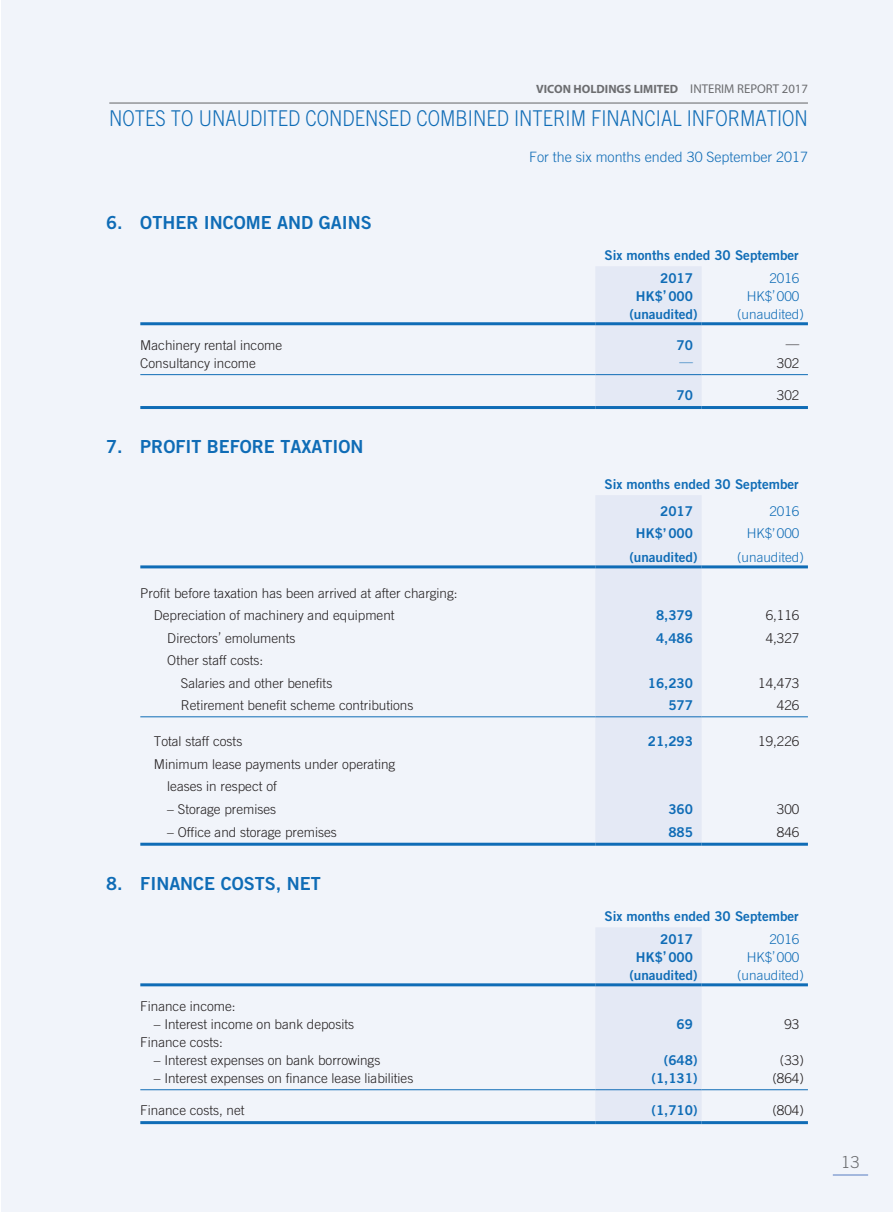
<style>
.page{position:relative;width:893px;height:1212px;background:#fff}
.page>*{position:absolute;margin:0;border:0;box-sizing:border-box;transform-origin:0 0}
.t1{font:300 21.75px "Trade Gothic LT Std";color:#0f6cb6;scale:.85 1}
._3__標題{font:18px "Trade Gothic LT Std Bd 2";color:#0f6cb6}
.t2{font:300 16.5px "Trade Gothic LT Std";color:#6c6d70}
.t3{font:300 14.25px "Trade Gothic LT Std";color:#0f6cb6}
._1__內文{font:300 13.5px "Trade Gothic LT Std";color:#231f20}
._1__內文-2{font:13.5px "Trade Gothic LT Std Bd 2";color:#0f6cb6}
._1__內文-3{font:300 13.5px "Trade Gothic LT Std";color:#0f6cb6}
._1__內文-4{font:300 13.5px "M Hei HK";color:#231f20}
._1__內文-5{font:700 13.5px "M Hei HK";color:#0f6cb6}
.t4{font:700 12px "Myriad Pro";color:#6c6d70}
.s1{font-weight:400;font-size:12.75px}
</style>
<div class="page">
<div style="left:1px;top:0;width:892px;height:1212px;background:#f1f4fa"></div>
<hr style="left:109px;top:103px;width:699px;height:1px;background:#636366">
<hr style="left:833px;top:1174px;width:35px;height:2px;background:#8ba4d4">
<div style="left:595px;top:267px;width:107px;height:139px;background:#e4e9f5"></div>
<hr style="left:140px;top:322px;width:455px;height:3px;background:#0f6cb6">
<hr style="left:595px;top:322px;width:107px;height:3px;background:#0f6cb6">
<hr style="left:702px;top:322px;width:106px;height:3px;background:#0f6cb6">
<hr style="left:140px;top:374px;width:455px;height:1px;background:#0f6cb6">
<hr style="left:595px;top:374px;width:107px;height:1px;background:#0f6cb6">
<hr style="left:702px;top:374px;width:106px;height:1px;background:#0f6cb6">
<hr style="left:140px;top:406px;width:455px;height:3px;background:#0f6cb6">
<hr style="left:595px;top:406px;width:107px;height:3px;background:#0f6cb6">
<hr style="left:702px;top:406px;width:106px;height:3px;background:#0f6cb6">
<div style="left:595px;top:495px;width:107px;height:348px;background:#e4e9f5"></div>
<hr style="left:140px;top:565px;width:455px;height:3px;background:#0f6cb6">
<hr style="left:595px;top:565px;width:107px;height:3px;background:#0f6cb6">
<hr style="left:702px;top:565px;width:106px;height:3px;background:#0f6cb6">
<hr style="left:140px;top:716px;width:455px;height:1px;background:#0f6cb6">
<hr style="left:595px;top:716px;width:107px;height:1px;background:#0f6cb6">
<hr style="left:702px;top:716px;width:106px;height:1px;background:#0f6cb6">
<hr style="left:140px;top:843px;width:455px;height:3px;background:#0f6cb6">
<hr style="left:595px;top:843px;width:107px;height:3px;background:#0f6cb6">
<hr style="left:702px;top:843px;width:106px;height:3px;background:#0f6cb6">
<div style="left:595px;top:928px;width:107px;height:193px;background:#e4e9f5"></div>
<hr style="left:140px;top:983px;width:455px;height:3px;background:#0f6cb6">
<hr style="left:595px;top:983px;width:107px;height:3px;background:#0f6cb6">
<hr style="left:702px;top:983px;width:106px;height:3px;background:#0f6cb6">
<hr style="left:140px;top:1089px;width:455px;height:1px;background:#0f6cb6">
<hr style="left:595px;top:1089px;width:107px;height:1px;background:#0f6cb6">
<hr style="left:702px;top:1089px;width:106px;height:1px;background:#0f6cb6">
<hr style="left:140px;top:1121px;width:455px;height:3px;background:#0f6cb6">
<hr style="left:595px;top:1121px;width:107px;height:3px;background:#0f6cb6">
<hr style="left:702px;top:1121px;width:106px;height:3px;background:#0f6cb6">
<p class="t4" style="left:536px;top:81px;width:273px">VICON HOLDINGS LIMITED <span class="s1">INTERIM REPORT 2017</span></p>
<h1 class="t1" style="left:109px;top:106px;width:823px">NOTES TO UNAUDITED CONDENSED COMBINED INTERIM FINANCIAL INFORMATION</h1>
<p class="t3" style="left:529px;top:148px;width:280px">For the six months ended 30 September 2017</p>
<p class="_3__標題" style="left:106px;top:211px;width:267px">6. OTHER INCOME AND GAINS</p>
<p class="_1__內文-2" style="left:604px;top:247px;width:196px">Six months ended 30 September</p>
<p class="_1__內文-2" style="left:660px;top:269px;width:34px">2017</p>
<p class="_1__內文-3" style="left:769px;top:270px;width:32px">2016</p>
<p class="_1__內文-2" style="left:636px;top:287px;width:59px">HK$’000</p>
<p class="_1__內文-3" style="left:747px;top:288px;width:54px">HK$’000</p>
<p class="_1__內文-2" style="left:629px;top:305px;width:70px">(unaudited)</p>
<p class="_1__內文-3" style="left:737px;top:306px;width:68px">(unaudited)</p>
<p class="_1__內文" style="left:140px;top:337px;width:143px">Machinery rental income</p>
<p class="_1__內文-2" style="left:677px;top:337px;width:18px">70</p>
<p class="_1__內文-4" style="left:786px;top:338px;width:15px">—</p>
<p class="_1__內文" style="left:140px;top:355px;width:117px">Consultancy income</p>
<p class="_1__內文-5" style="left:680px;top:353px;width:15px">—</p>
<p class="_1__內文" style="left:777px;top:355px;width:24px">302</p>
<p class="_1__內文-2" style="left:677px;top:387px;width:18px">70</p>
<p class="_1__內文" style="left:777px;top:387px;width:24px">302</p>
<p class="_3__標題" style="left:106px;top:435px;width:259px">7. PROFIT BEFORE TAXATION</p>
<p class="_1__內文-2" style="left:604px;top:476px;width:196px">Six months ended 30 September</p>
<p class="_1__內文-2" style="left:660px;top:503px;width:34px">2017</p>
<p class="_1__內文-3" style="left:769px;top:503px;width:32px">2016</p>
<p class="_1__內文-2" style="left:636px;top:525px;width:59px">HK$’000</p>
<p class="_1__內文-3" style="left:747px;top:526px;width:54px">HK$’000</p>
<p class="_1__內文-2" style="left:629px;top:548px;width:70px">(unaudited)</p>
<p class="_1__內文-3" style="left:737px;top:549px;width:68px">(unaudited)</p>
<p class="_1__內文" style="left:140px;top:585px;width:319px">Profit before taxation has been arrived at after charging:</p>
<p class="_1__內文" style="left:154px;top:607px;width:242px">Depreciation of machinery and equipment</p>
<p class="_1__內文-2" style="left:656px;top:607px;width:39px">8,379</p>
<p class="_1__內文" style="left:766px;top:607px;width:35px">6,116</p>
<p class="_1__內文" style="left:167px;top:630px;width:130px">Directors’ emoluments</p>
<p class="_1__內文-2" style="left:656px;top:629px;width:39px">4,486</p>
<p class="_1__內文" style="left:766px;top:630px;width:35px">4,327</p>
<p class="_1__內文" style="left:167px;top:652px;width:98px">Other staff costs:</p>
<p class="_1__內文" style="left:181px;top:675px;width:153px">Salaries and other benefits</p>
<p class="_1__內文-2" style="left:648px;top:674px;width:47px">16,230</p>
<p class="_1__內文" style="left:758px;top:675px;width:43px">14,473</p>
<p class="_1__內文" style="left:181px;top:697px;width:234px">Retirement benefit scheme contributions</p>
<p class="_1__內文-2" style="left:668px;top:697px;width:26px">577</p>
<p class="_1__內文" style="left:777px;top:697px;width:24px">426</p>
<p class="_1__內文" style="left:154px;top:734px;width:90px">Total staff costs</p>
<p class="_1__內文-2" style="left:648px;top:733px;width:47px">21,293</p>
<p class="_1__內文" style="left:758px;top:734px;width:43px">19,226</p>
<p class="_1__內文" style="left:154px;top:756px;width:243px">Minimum lease payments under operating</p>
<p class="_1__內文" style="left:167px;top:779px;width:111px">leases in respect of</p>
<p class="_1__內文" style="left:167px;top:801px;width:110px">– Storage premises</p>
<p class="_1__內文-2" style="left:668px;top:801px;width:26px">360</p>
<p class="_1__內文" style="left:777px;top:801px;width:24px">300</p>
<p class="_1__內文" style="left:167px;top:824px;width:171px">– Office and storage premises</p>
<p class="_1__內文-2" style="left:668px;top:823px;width:26px">885</p>
<p class="_1__內文" style="left:777px;top:824px;width:24px">846</p>
<p class="_3__標題" style="left:106px;top:872px;width:216px">8. FINANCE COSTS, NET</p>
<p class="_1__內文-2" style="left:604px;top:908px;width:196px">Six months ended 30 September</p>
<p class="_1__內文-2" style="left:660px;top:930px;width:34px">2017</p>
<p class="_1__內文-3" style="left:769px;top:931px;width:32px">2016</p>
<p class="_1__內文-2" style="left:636px;top:948px;width:59px">HK$’000</p>
<p class="_1__內文-3" style="left:747px;top:949px;width:54px">HK$’000</p>
<p class="_1__內文-2" style="left:629px;top:966px;width:70px">(unaudited)</p>
<p class="_1__內文-3" style="left:737px;top:967px;width:68px">(unaudited)</p>
<p class="_1__內文" style="left:140px;top:998px;width:97px">Finance income:</p>
<p class="_1__內文" style="left:154px;top:1016px;width:202px">– Interest income on bank deposits</p>
<p class="_1__內文-2" style="left:677px;top:1016px;width:18px">69</p>
<p class="_1__內文" style="left:784px;top:1016px;width:17px">93</p>
<p class="_1__內文" style="left:140px;top:1034px;width:84px">Finance costs:</p>
<p class="_1__內文" style="left:154px;top:1052px;width:228px">– Interest expenses on bank borrowings</p>
<p class="_1__內文-2" style="left:664px;top:1052px;width:35px">(648)</p>
<p class="_1__內文" style="left:780px;top:1052px;width:26px">(33)</p>
<p class="_1__內文" style="left:154px;top:1070px;width:261px">– Interest expenses on finance lease liabilities</p>
<p class="_1__內文-2" style="left:651px;top:1070px;width:48px">(1,131)</p>
<p class="_1__內文" style="left:772px;top:1070px;width:33px">(864)</p>
<p class="_1__內文" style="left:140px;top:1102px;width:106px">Finance costs, net</p>
<p class="_1__內文-2" style="left:651px;top:1102px;width:48px">(1,710)</p>
<p class="_1__內文" style="left:772px;top:1102px;width:33px">(804)</p>
<p class="t2" style="left:841px;top:1152px;width:20px">13</p>
</div>
